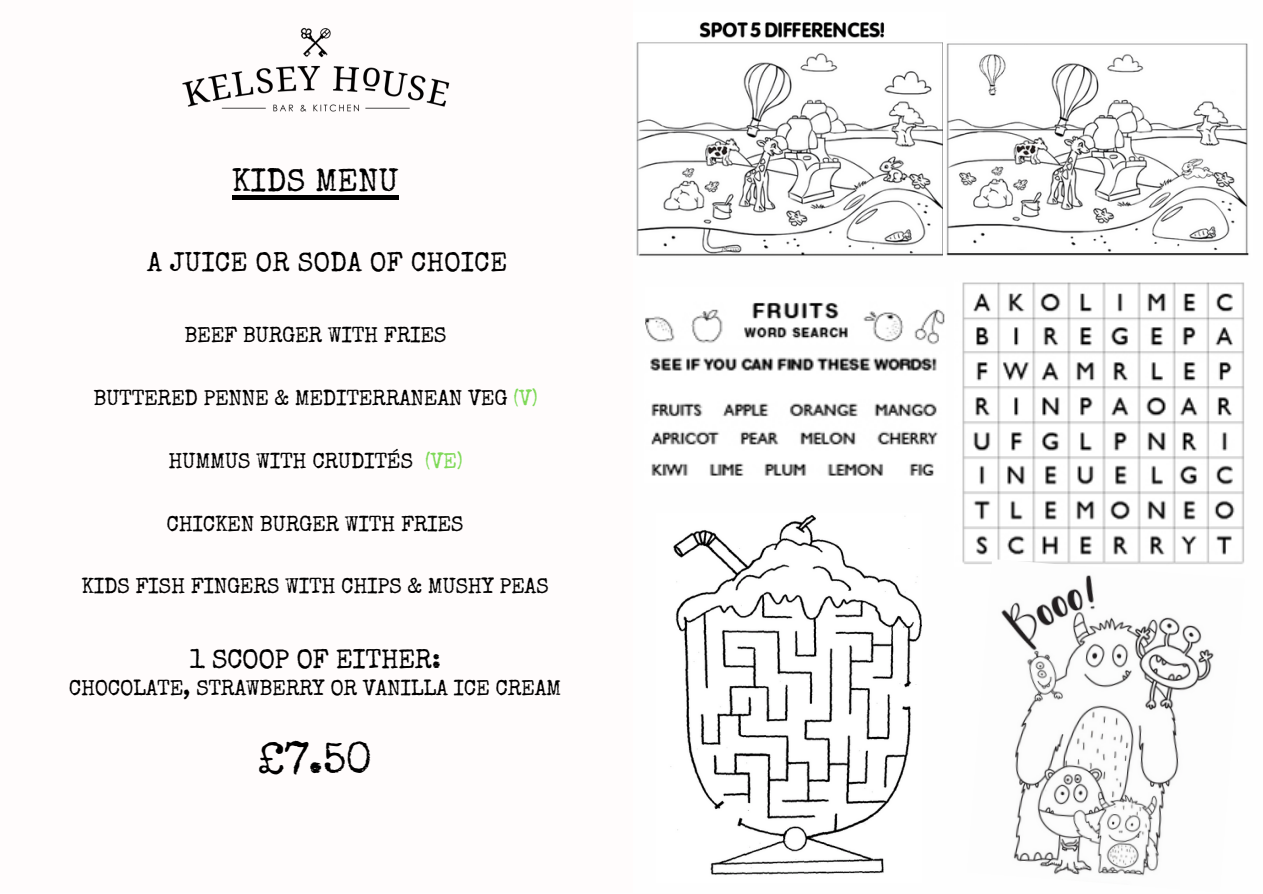
<style>
.page{position:relative;width:1263px;height:894px;background:#fff}
.page>*{position:absolute;margin:0;border:0;box-sizing:border-box;transform-origin:0 0}
.t1{font:43.95px "Special Elite";color:#000}
.t2{font:32.25px "Special Elite";color:#000}
.t3{font:27.15px "Special Elite";color:#000}
.t4{font:27px "Special Elite";letter-spacing:-.015em;color:#000}
.t5{font:21.75px "Special Elite";letter-spacing:-.02em;color:#000}
.s1{color:#7ed957}
</style>
<div class="page">
<img style="left:182px;top:27px;width:268px;height:85px">
<img style="left:636px;top:22px;width:307px;height:234px">
<img style="left:962px;top:282px;width:283px;height:282px">
<img style="left:946px;top:43px;width:303px;height:213px">
<img style="left:645px;top:302px;width:300px;height:43px">
<img style="left:650px;top:357px;width:288px;height:119px">
<img style="left:967px;top:559px;width:277px;height:317px">
<img style="left:670px;top:515px;width:252px;height:360px">
<hr style="left:232px;top:195px;width:167px;height:4px;background:#000">
<h2 class="t2" style="left:232px;top:168px;width:168px">KIDS MENU</h2>
<p class="t3" style="left:147px;top:252px;width:362px">A JUICE OR SODA OF CHOICE</p>
<p class="t5" style="left:185px;top:327px;width:264px">BEEF BURGER WITH FRIES</p>
<p class="t5" style="left:93px;top:389px;width:446px">BUTTERED PENNE &amp; MEDITERRANEAN VEG <span class="s1">(V)</span></p>
<p class="t5" style="left:168px;top:452px;width:296px">HUMMUS WITH CRUDITÉS <span class="s1">(VE)</span></p>
<p class="t5" style="left:167px;top:515px;width:299px">CHICKEN BURGER WITH FRIES</p>
<p class="t5" style="left:82px;top:577px;width:469px">KIDS FISH FINGERS WITH CHIPS &amp; MUSHY PEAS</p>
<p class="t4" style="left:189px;top:649px;width:253px">1 SCOOP OF EITHER:</p>
<p class="t5" style="left:69px;top:679px;width:494px">CHOCOLATE, STRAWBERRY OR VANILLA ICE CREAM</p>
<h1 class="t1" style="left:258px;top:742px;width:116px">£7.50</h1>
</div>
